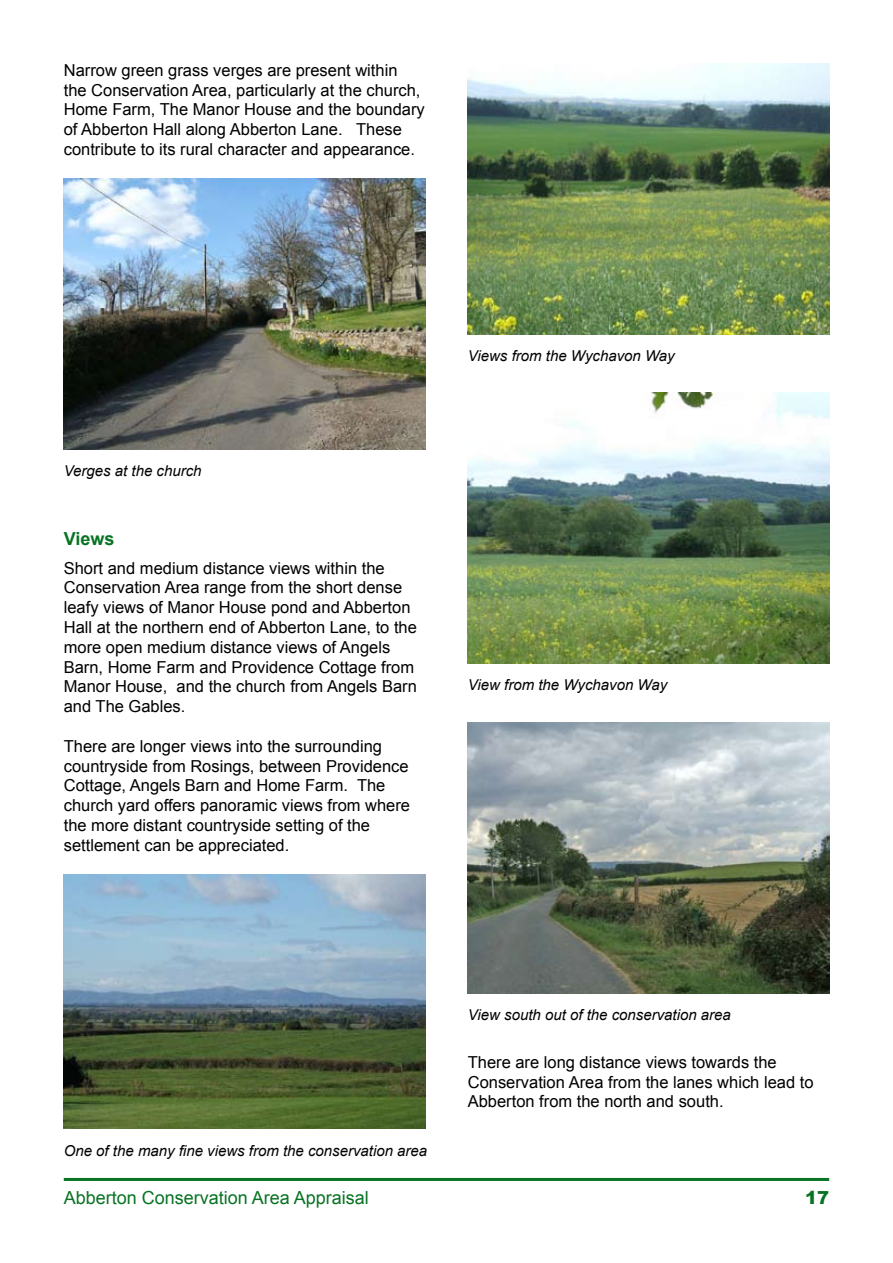
<style>
.page{position:relative;width:893px;height:1263px;background:#fff}
.page>*{position:absolute;margin:0;border:0;box-sizing:border-box;transform-origin:0 0}
.t1{font:18px "Arial";color:#087323}
.t2{font:700 18px "Arial";color:#087323}
.t3{font:900 18px "Arial";color:#087323}
.t4{font:16.5px/19.8px "Arial";color:#000}
.t5{font:italic 15px "Arial";color:#000}
</style>
<div class="page">
<hr style="left:64px;top:1178px;width:765px;height:3px;background:#087323">
<img style="left:64px;top:178px;width:361px;height:271px">
<img style="left:64px;top:874px;width:361px;height:255px">
<img style="left:468px;top:64px;width:361px;height:271px">
<img style="left:468px;top:393px;width:361px;height:271px">
<img style="left:468px;top:722px;width:361px;height:271px">
<p class="t4" style="left:64px;top:60px;width:363px">Narrow green grass verges are present within<br>the Conservation Area, particularly at the church, Home Farm, The Manor House and the boundary of Abberton Hall along Abberton Lane. These contribute to its rural character and appearance.</p>
<p class="t5" style="left:64px;top:461px;width:139px">Verges at the church</p>
<p class="t2" style="left:64px;top:527px;width:52px">Views</p>
<p class="t4" style="left:64px;top:558px;width:355px">Short and medium distance views within the Conservation Area range from the short dense leafy views of Manor House pond and Abberton Hall at the northern end of Abberton Lane, to the more open medium distance views of Angels Barn, Home Farm and Providence Cottage from Manor House, and the church from Angels Barn and The Gables.</p>
<p class="t4" style="left:64px;top:736px;width:348px">There are longer views into the surrounding countryside from Rosings, between Providence Cottage, Angels Barn and Home Farm. The church yard offers panoramic views from where the more distant countryside setting of the settlement can be appreciated.</p>
<p class="t5" style="left:468px;top:346px;width:209px">Views from the Wychavon Way</p>
<p class="t5" style="left:468px;top:675px;width:201px">View from the Wychavon Way</p>
<p class="t5" style="left:64px;top:1141px;width:365px">One of the many fine views from the conservation area</p>
<p class="t5" style="left:468px;top:1004px;width:265px">View south out of the conservation area</p>
<p class="t4" style="left:468px;top:1052px;width:347px">There are long distance views towards the<br>Conservation Area from the lanes which lead to<br>Abberton from the north and south.</p>
<p class="t1" style="left:64px;top:1186px;width:307px">Abberton Conservation Area Appraisal</p>
<p class="t3" style="left:805px;top:1184px;width:12px">17</p>
</div>
